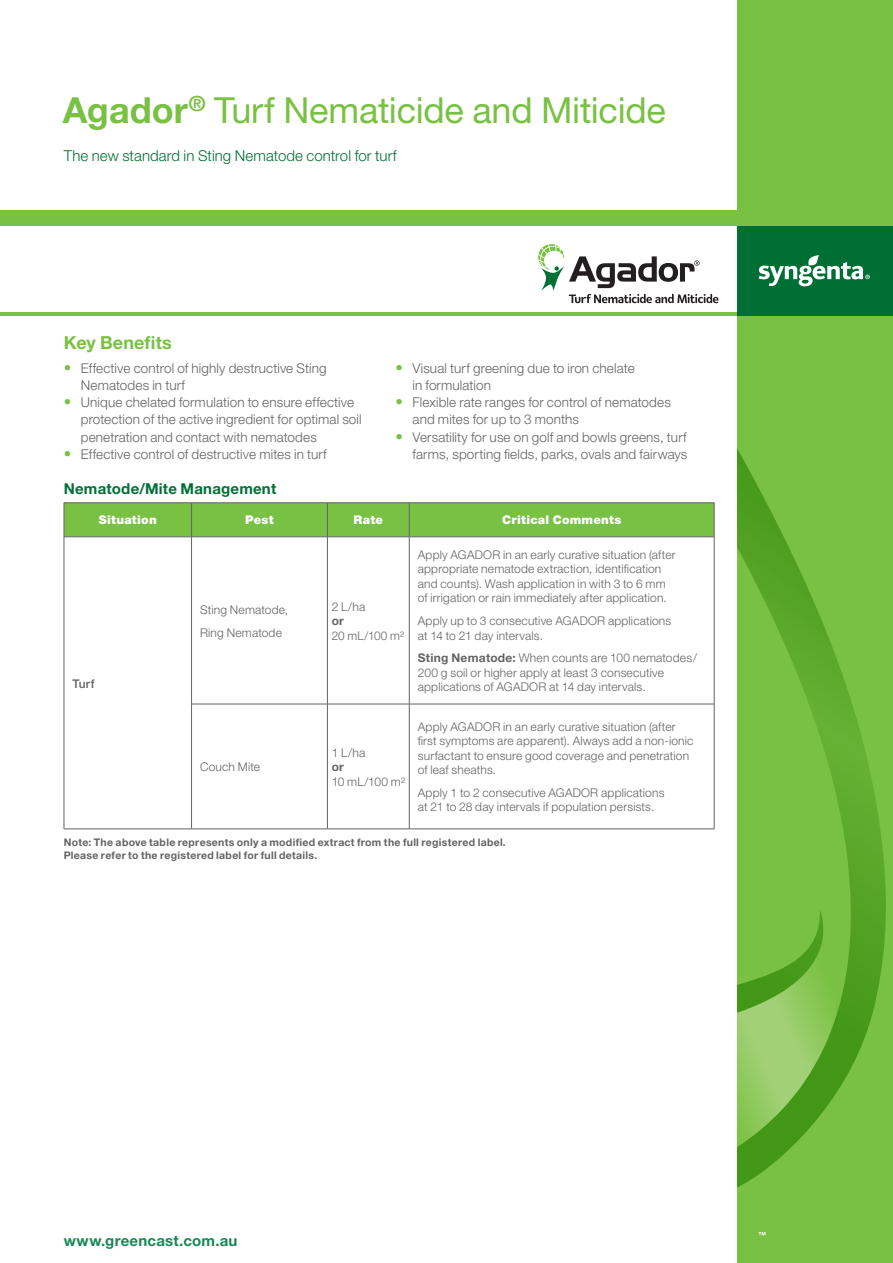
<style>
.page{position:relative;width:893px;height:1263px;background:#fff}
.page>*{position:absolute;margin:0;border:0;box-sizing:border-box;transform-origin:0 0}
._1a__Headline_24pt{font:36px "Helvetica Neue";letter-spacing:-.005em;color:#79c142}
._1b__headline_Green{font:700 18px "Helvetica Neue";letter-spacing:.005em;color:#79c142}
._2b__Body_10pt{font:300 15px "Helvetica Neue";letter-spacing:.005em;color:#006f34}
._4d__Table_Desc_Dark{font:700 15px "Helvetica Neue";letter-spacing:.015em;color:#006f34}
._1a__Headline_24pt-2{font:700 15px "Helvetica Neue";letter-spacing:.015em;color:#178855}
._3a__Bullet_9pt{font:300 13.5px/17.2px "Helvetica Neue";letter-spacing:.01em;color:#636366}
._4b__Table_body_8pt{font:300 12px/14.4px "Helvetica Neue";letter-spacing:.015em;color:#636366}
._4a__Table_head_WHT{font:900 12px "Helvetica Neue";letter-spacing:.02em;color:#fff}
._4c__Table_body_bold{font:500 12px "Helvetica Neue";color:#636366}
._4e__Note_7pt{font:700 10.5px/12.6px "Helvetica Neue";letter-spacing:.025em;color:#636366}
.s1{font-weight:700}
.s2{font-weight:400;font-size:15px;color:#79c142}
</style>
<div class="page">
<div style="left:65px;top:503px;width:649px;height:33px;background:#79c142"></div>
<svg style="left:65px;top:537px;width:649px;height:292px"></svg>
<hr style="left:64px;top:502px;width:128px;height:1px;background:#636366">
<hr style="left:64px;top:503px;width:1px;height:34px;background:#636366">
<hr style="left:192px;top:502px;width:135px;height:1px;background:#636366">
<hr style="left:191px;top:503px;width:1px;height:34px;background:#636366">
<hr style="left:327px;top:502px;width:82px;height:1px;background:#636366">
<hr style="left:327px;top:503px;width:1px;height:34px;background:#636366">
<hr style="left:409px;top:502px;width:305px;height:1px;background:#636366">
<hr style="left:409px;top:503px;width:1px;height:34px;background:#636366">
<hr style="left:714px;top:503px;width:1px;height:34px;background:#636366">
<hr style="left:64px;top:536px;width:128px;height:1px;background:#636366">
<hr style="left:64px;top:537px;width:1px;height:167px;background:#636366">
<hr style="left:64px;top:704px;width:1px;height:125px;background:#636366">
<hr style="left:192px;top:536px;width:135px;height:1px;background:#636366">
<hr style="left:191px;top:537px;width:1px;height:167px;background:#636366">
<hr style="left:327px;top:536px;width:82px;height:1px;background:#636366">
<hr style="left:327px;top:537px;width:1px;height:167px;background:#636366">
<hr style="left:191px;top:704px;width:1px;height:125px;background:#636366">
<hr style="left:327px;top:704px;width:1px;height:125px;background:#636366">
<hr style="left:409px;top:536px;width:305px;height:1px;background:#636366">
<hr style="left:409px;top:537px;width:1px;height:167px;background:#636366">
<hr style="left:714px;top:537px;width:1px;height:167px;background:#636366">
<hr style="left:409px;top:704px;width:1px;height:125px;background:#636366">
<hr style="left:714px;top:704px;width:1px;height:125px;background:#636366">
<hr style="left:64px;top:829px;width:128px;height:1px;background:#636366">
<hr style="left:191px;top:704px;width:136px;height:1px;background:#636366">
<hr style="left:327px;top:704px;width:82px;height:1px;background:#636366">
<hr style="left:192px;top:829px;width:135px;height:1px;background:#636366">
<hr style="left:327px;top:829px;width:82px;height:1px;background:#636366">
<hr style="left:409px;top:704px;width:305px;height:1px;background:#636366">
<hr style="left:409px;top:829px;width:305px;height:1px;background:#636366">
<div style="left:737px;top:0;width:156px;height:1263px;background:#79c142"></div>
<svg style="left:737px;top:448px;width:149px;height:740px"></svg>
<hr style="left:0;top:313px;width:893px;height:3px;background:#79c142">
<div style="left:737px;top:226px;width:156px;height:90px;background:#006f34"></div>
<div style="left:0;top:210px;width:893px;height:16px;background:#79c142"></div>
<svg style="left:759px;top:255px;width:111px;height:31px"></svg>
<svg style="left:759px;top:1232px;width:6px;height:3px"></svg>
<svg style="left:538px;top:244px;width:180px;height:59px"></svg>
<p class="_1a__Headline_24pt" style="left:63px;top:89px;width:605px"><span class="s1">Agador</span><sup>®</sup> Turf Nematicide and Miticide</p>
<p class="_2b__Body_10pt" style="left:64px;top:146px;width:335px">The new standard in Sting Nematode control for turf</p>
<p class="_1b__headline_Green" style="left:64px;top:331px;width:110px">Key Benefits</p>
<p class="_3a__Bullet_9pt" style="left:81px;top:359px;width:247px;text-indent:-17px"><span class="s2">•</span> Effective control of highly destructive Sting<br>Nematodes in turf</p>
<p class="_3a__Bullet_9pt" style="left:81px;top:393px;width:282px;text-indent:-17px"><span class="s2">•</span> Unique chelated formulation to ensure effective protection of the active ingredient for optimal soil penetration and contact with nematodes</p>
<p class="_3a__Bullet_9pt" style="left:64px;top:445px;width:265px"><span class="s2">•</span> Effective control of destructive mites in turf</p>
<p class="_4d__Table_Desc_Dark" style="left:64px;top:480px;width:214px">Nematode/Mite Management</p>
<p class="_3a__Bullet_9pt" style="left:412px;top:359px;width:224px;text-indent:-17px"><span class="s2">•</span> Visual turf greening due to iron chelate in formulation</p>
<p class="_3a__Bullet_9pt" style="left:412px;top:393px;width:260px;text-indent:-17px"><span class="s2">•</span> Flexible rate ranges for control of nematodes and mites for up to 3 months</p>
<p class="_3a__Bullet_9pt" style="left:395px;top:428px;width:293px;text-align:right"><span class="s2">•</span> Versatility for use on golf and bowls greens, turf farms, sporting fields, parks, ovals and fairways</p>
<p class="_4a__Table_head_WHT" style="left:99px;top:513px;width:60px">Situation</p>
<p class="_4a__Table_head_WHT" style="left:245px;top:513px;width:30px">Pest</p>
<p class="_4a__Table_head_WHT" style="left:354px;top:513px;width:31px">Rate</p>
<p class="_4a__Table_head_WHT" style="left:502px;top:513px;width:121px">Critical Comments</p>
<p class="_4c__Table_body_bold" style="left:72px;top:676px;width:24px">Turf</p>
<p class="_4b__Table_body_8pt" style="left:200px;top:602px;width:90px">Sting Nematode,</p>
<p class="_4b__Table_body_8pt" style="left:200px;top:625px;width:83px">Ring Nematode</p>
<p class="_4b__Table_body_8pt" style="left:200px;top:759px;width:62px">Couch Mite</p>
<p class="_4b__Table_body_8pt" style="left:332px;top:599px;width:74px">2 L/ha<br><span class="s1">or<br></span>20 mL/100 m²</p>
<p class="_4b__Table_body_8pt" style="left:332px;top:745px;width:75px">1 L/ha<br><span class="s1">or<br></span>10 mL/100 m²</p>
<p class="_4b__Table_body_8pt" style="left:418px;top:547px;width:259px">Apply AGADOR in an early curative situation (after appropriate nematode extraction, identification and counts). Wash application in with 3 to 6 mm of irrigation or rain immediately after application.</p>
<p class="_4b__Table_body_8pt" style="left:418px;top:613px;width:255px">Apply up to 3 consecutive AGADOR applications at 14 to 21 day intervals.</p>
<p class="_4b__Table_body_8pt" style="left:418px;top:651px;width:281px"><span class="s1">Sting Nematode:</span> When counts are 100 nematodes/<br>200 g soil or higher apply at least 3 consecutive applications of AGADOR at 14 day intervals.</p>
<p class="_4b__Table_body_8pt" style="left:418px;top:719px;width:277px">Apply AGADOR in an early curative situation (after first symptoms are apparent). Always add a non-ionic surfactant to ensure good coverage and penetration of leaf sheaths.</p>
<p class="_4b__Table_body_8pt" style="left:418px;top:785px;width:248px">Apply 1 to 2 consecutive AGADOR applications at 21 to 28 day intervals if population persists.</p>
<p class="_4e__Note_7pt" style="left:64px;top:836px;width:444px">Note: The above table represents only a modified extract from the full registered label.<br>Please refer to the registered label for full details.</p>
<p class="_1a__Headline_24pt-2" style="left:64px;top:1231px;width:175px">www.greencast.com.au</p>
</div>
